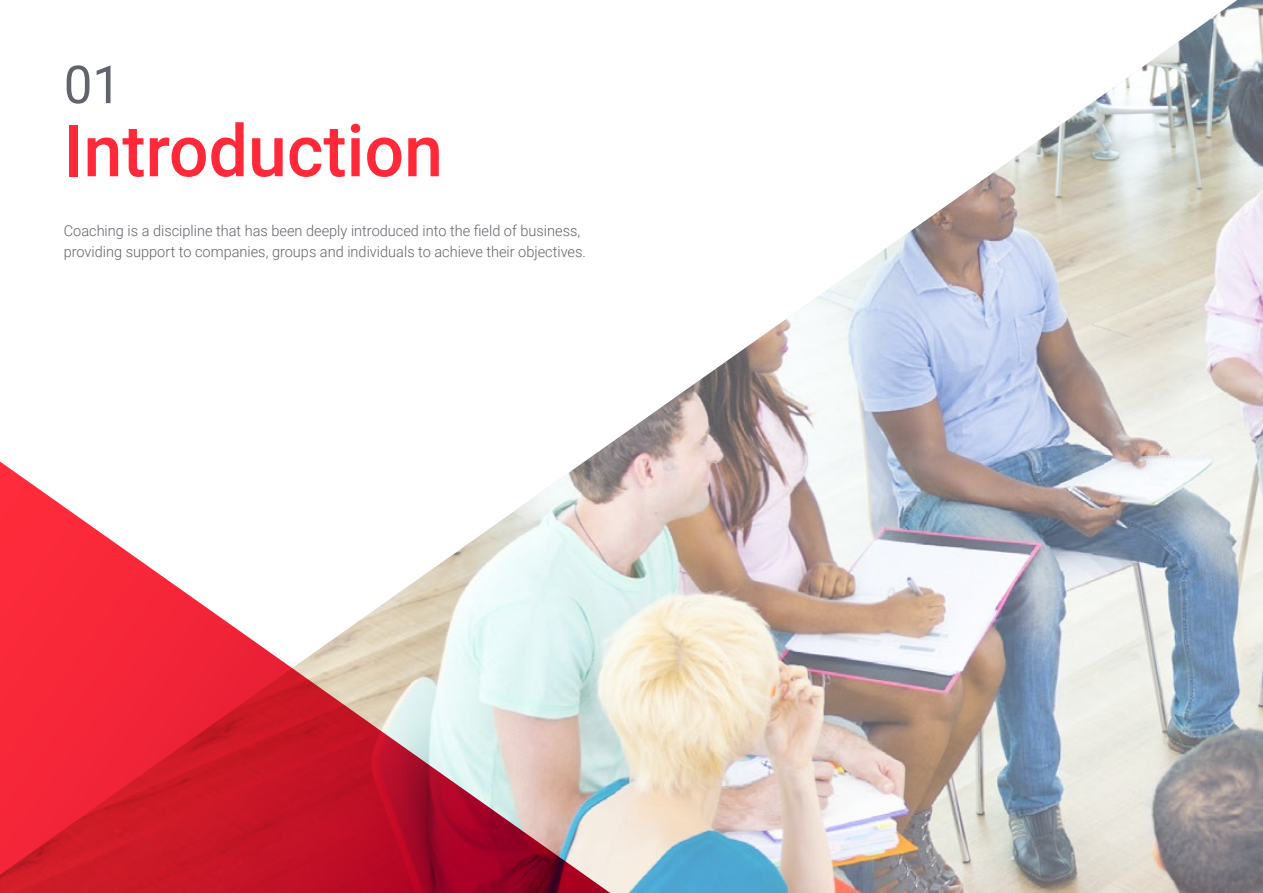
<style>
.page{position:relative;width:1263px;height:893px;background:#fff}
.page>*{position:absolute;margin:0;border:0;box-sizing:border-box;transform-origin:0 0}
.t1{font:500 72px "Roboto";color:#ff293a}
.t2{font:52.5px "Roboto";color:#61646a}
.t3{font:300 15px/21px "Roboto";color:#61646a}
</style>
<div class="page">
<img style="left:607px;top:0;width:656px;height:893px">
<svg style="left:0;top:446px;width:640px;height:447px"></svg>
<h2 class="t2" style="left:64px;top:48px;width:59px">01</h2>
<h1 class="t1" style="left:64px;top:100px;width:381px">Introduction</h1>
<p class="t3" style="left:64px;top:219px;width:524px">Coaching is a discipline that has been deeply introduced into the field of business, providing support to companies, groups and individuals to achieve their objectives.</p>
</div>
